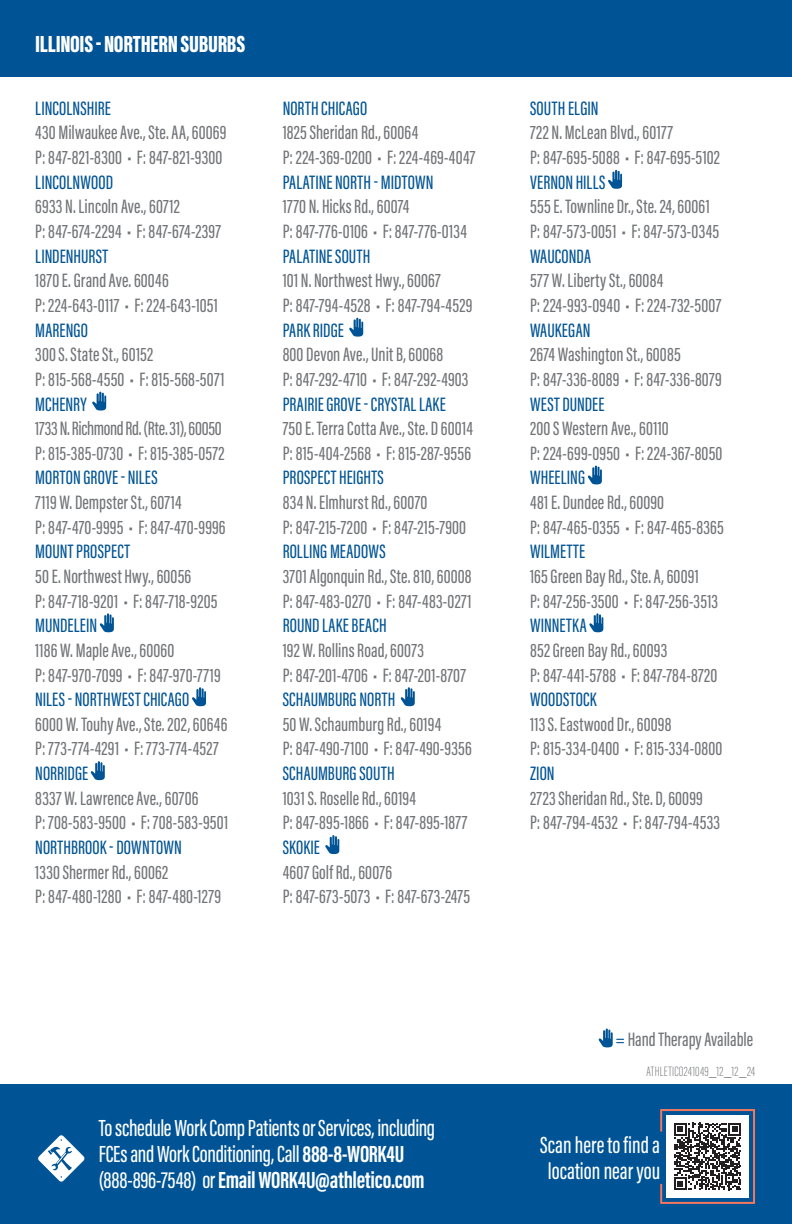
<style>
.page{position:relative;width:792px;height:1224px;background:#fff}
.page>*{position:absolute;margin:0;border:0;box-sizing:border-box;transform-origin:0 0}
.lead_paragraph{font:500 24px/26px "Acumin Pro Extra Cond";letter-spacing:-.005em;color:#fff}
.t1{font:900 24px "Acumin Pro Extra Cond";letter-spacing:-.015em;color:#fff}
.Location_Name{font:500 20px "Acumin Pro Extra Cond";letter-spacing:.01em;color:#727477}
.Location_Name-2{font:500 20px "Acumin Pro Extra Cond";letter-spacing:.01em;color:#005495}
.Location_Name-3{font:500 20px "Acumin Pro Extra Cond";letter-spacing:-.01em;color:#727477}
.t2{font:200 14px "Acumin Pro Extra Cond";letter-spacing:.015em;color:#727477}
.s1{font-weight:700}
.s2{color:#005495}
</style>
<div class="page">
<div style="left:0;top:1084px;width:792px;height:140px;background:#005495"></div>
<svg style="left:37px;top:1134px;width:48px;height:48px"></svg>
<svg style="left:660px;top:1109px;width:95px;height:95px"></svg>
<div style="left:0;top:0;width:792px;height:77px;background:#005495"></div>
<svg style="left:92px;top:392px;width:14px;height:19px"></svg>
<svg style="left:100px;top:613px;width:14px;height:19px"></svg>
<svg style="left:192px;top:687px;width:14px;height:19px"></svg>
<svg style="left:91px;top:761px;width:14px;height:19px"></svg>
<svg style="left:349px;top:318px;width:14px;height:19px"></svg>
<svg style="left:401px;top:687px;width:14px;height:19px"></svg>
<svg style="left:325px;top:835px;width:14px;height:19px"></svg>
<svg style="left:608px;top:170px;width:14px;height:19px"></svg>
<svg style="left:588px;top:466px;width:14px;height:18px"></svg>
<svg style="left:589px;top:613px;width:14px;height:19px"></svg>
<svg style="left:599px;top:1029px;width:14px;height:18px"></svg>
<p class="t1" style="left:35px;top:29px;width:212px">ILLINOIS - NORTHERN SUBURBS</p>
<p class="Location_Name-2" style="left:35px;top:96px;width:77px">LINCOLNSHIRE</p>
<p class="Location_Name" style="left:35px;top:121px;width:193px">430 Milwaukee Ave., Ste. AA, 60069</p>
<p class="Location_Name" style="left:35px;top:145px;width:189px">P: 847-821-8300 • F: 847-821-9300</p>
<p class="Location_Name-2" style="left:35px;top:170px;width:79px">LINCOLNWOOD</p>
<p class="Location_Name" style="left:35px;top:195px;width:146px">6933 N. Lincoln Ave., 60712</p>
<p class="Location_Name" style="left:35px;top:219px;width:187px">P: 847-674-2294 • F: 847-674-2397</p>
<p class="Location_Name-2" style="left:35px;top:244px;width:74px">LINDENHURST</p>
<p class="Location_Name" style="left:35px;top:269px;width:135px">1870 E. Grand Ave. 60046</p>
<p class="Location_Name" style="left:35px;top:293px;width:184px">P: 224-643-0117 • F: 224-643-1051</p>
<p class="Location_Name-2" style="left:35px;top:318px;width:54px">MARENGO</p>
<p class="Location_Name" style="left:35px;top:342px;width:119px">300 S. State St., 60152</p>
<p class="Location_Name" style="left:35px;top:367px;width:191px">P: 815-568-4550 • F: 815-568-5071</p>
<p class="Location_Name-2" style="left:35px;top:392px;width:53px">MCHENRY</p>
<p class="Location_Name-3" style="left:35px;top:416px;width:188px">1733 N. Richmond Rd. (Rte. 31), 60050</p>
<p class="Location_Name" style="left:35px;top:441px;width:191px">P: 815-385-0730 • F: 815-385-0572</p>
<p class="Location_Name-2" style="left:35px;top:466px;width:124px">MORTON GROVE - NILES</p>
<p class="Location_Name" style="left:35px;top:490px;width:148px">7119 W. Dempster St., 60714</p>
<p class="Location_Name" style="left:35px;top:515px;width:192px">P: 847-470-9995 • F: 847-470-9996</p>
<p class="Location_Name-2" style="left:35px;top:540px;width:96px">MOUNT PROSPECT</p>
<p class="Location_Name" style="left:35px;top:564px;width:158px">50 E. Northwest Hwy., 60056</p>
<p class="Location_Name" style="left:35px;top:589px;width:184px">P: 847-718-9201 • F: 847-718-9205</p>
<p class="Location_Name-2" style="left:35px;top:614px;width:63px">MUNDELEIN</p>
<p class="Location_Name" style="left:35px;top:638px;width:141px">1186 W. Maple Ave., 60060</p>
<p class="Location_Name" style="left:35px;top:663px;width:187px">P: 847-970-7099 • F: 847-970-7719</p>
<p class="Location_Name-2" style="left:35px;top:687px;width:156px">NILES - NORTHWEST CHICAGO</p>
<p class="Location_Name" style="left:35px;top:712px;width:194px">6000 W. Touhy Ave., Ste. 202, 60646</p>
<p class="Location_Name" style="left:35px;top:737px;width:185px">P: 773-774-4291 • F: 773-774-4527</p>
<p class="Location_Name-2" style="left:35px;top:761px;width:54px">NORRIDGE</p>
<p class="Location_Name" style="left:35px;top:786px;width:165px">8337 W. Lawrence Ave., 60706</p>
<p class="Location_Name" style="left:35px;top:811px;width:194px">P: 708-583-9500 • F: 708-583-9501</p>
<p class="Location_Name-2" style="left:35px;top:835px;width:148px">NORTHBROOK - DOWNTOWN</p>
<p class="Location_Name" style="left:35px;top:860px;width:134px">1330 Shermer Rd., 60062</p>
<p class="Location_Name" style="left:35px;top:885px;width:187px">P: 847-480-1280 • F: 847-480-1279</p>
<p class="Location_Name-2" style="left:283px;top:96px;width:86px">NORTH CHICAGO</p>
<p class="Location_Name" style="left:283px;top:121px;width:137px">1825 Sheridan Rd., 60064</p>
<p class="Location_Name" style="left:283px;top:145px;width:194px">P: 224-369-0200 • F: 224-469-4047</p>
<p class="Location_Name-2" style="left:283px;top:170px;width:152px">PALATINE NORTH - MIDTOWN</p>
<p class="Location_Name" style="left:283px;top:195px;width:128px">1770 N. Hicks Rd., 60074</p>
<p class="Location_Name" style="left:283px;top:219px;width:186px">P: 847-776-0106 • F: 847-776-0134</p>
<p class="Location_Name-2" style="left:283px;top:244px;width:89px">PALATINE SOUTH</p>
<p class="Location_Name" style="left:283px;top:269px;width:160px">101 N. Northwest Hwy., 60067</p>
<p class="Location_Name" style="left:283px;top:293px;width:191px">P: 847-794-4528 • F: 847-794-4529</p>
<p class="Location_Name-2" style="left:283px;top:318px;width:63px">PARK RIDGE</p>
<p class="Location_Name" style="left:283px;top:342px;width:162px">800 Devon Ave., Unit B, 60068</p>
<p class="Location_Name" style="left:283px;top:367px;width:187px">P: 847-292-4710 • F: 847-292-4903</p>
<p class="Location_Name-2" style="left:283px;top:392px;width:165px">PRAIRIE GROVE - CRYSTAL LAKE</p>
<p class="Location_Name" style="left:283px;top:416px;width:192px">750 E. Terra Cotta Ave., Ste. D 60014</p>
<p class="Location_Name" style="left:283px;top:441px;width:190px">P: 815-404-2568 • F: 815-287-9556</p>
<p class="Location_Name-2" style="left:283px;top:466px;width:103px">PROSPECT HEIGHTS</p>
<p class="Location_Name" style="left:283px;top:490px;width:146px">834 N. Elmhurst Rd., 60070</p>
<p class="Location_Name" style="left:283px;top:515px;width:185px">P: 847-215-7200 • F: 847-215-7900</p>
<p class="Location_Name-2" style="left:283px;top:540px;width:104px">ROLLING MEADOWS</p>
<p class="Location_Name" style="left:283px;top:564px;width:190px">3701 Algonquin Rd., Ste. 810, 60008</p>
<p class="Location_Name" style="left:283px;top:589px;width:190px">P: 847-483-0270 • F: 847-483-0271</p>
<p class="Location_Name-2" style="left:283px;top:614px;width:105px">ROUND LAKE BEACH</p>
<p class="Location_Name" style="left:283px;top:638px;width:143px">192 W. Rollins Road, 60073</p>
<p class="Location_Name" style="left:283px;top:663px;width:185px">P: 847-201-4706 • F: 847-201-8707</p>
<p class="Location_Name-2" style="left:283px;top:687px;width:114px">SCHAUMBURG NORTH</p>
<p class="Location_Name" style="left:283px;top:712px;width:160px">50 W. Schaumburg Rd., 60194</p>
<p class="Location_Name" style="left:283px;top:737px;width:191px">P: 847-490-7100 • F: 847-490-9356</p>
<p class="Location_Name-2" style="left:283px;top:761px;width:113px">SCHAUMBURG SOUTH</p>
<p class="Location_Name" style="left:283px;top:786px;width:135px">1031 S. Roselle Rd., 60194</p>
<p class="Location_Name" style="left:283px;top:811px;width:186px">P: 847-895-1866 • F: 847-895-1877</p>
<p class="Location_Name-2" style="left:283px;top:835px;width:39px">SKOKIE</p>
<p class="Location_Name" style="left:283px;top:860px;width:111px">4607 Golf Rd., 60076</p>
<p class="Location_Name" style="left:283px;top:885px;width:189px">P: 847-673-5073 • F: 847-673-2475</p>
<p class="lead_paragraph" style="left:99px;top:1114px;width:338px">To schedule Work Comp Patients or Services, including<br>FCEs and Work Conditioning, Call <span class="s1">888-8-WORK4U </span>(888-896-7548) or <span class="s1">Email WORK4U@athletico.com</span></p>
<p class="Location_Name-2" style="left:530px;top:96px;width:70px">SOUTH ELGIN</p>
<p class="Location_Name" style="left:530px;top:121px;width:144px">722 N. McLean Blvd., 60177</p>
<p class="Location_Name" style="left:530px;top:145px;width:191px">P: 847-695-5088 • F: 847-695-5102</p>
<p class="Location_Name-2" style="left:530px;top:170px;width:77px">VERNON HILLS</p>
<p class="Location_Name" style="left:530px;top:195px;width:181px">555 E. Townline Dr., Ste. 24, 60061</p>
<p class="Location_Name" style="left:530px;top:219px;width:191px">P: 847-573-0051 • F: 847-573-0345</p>
<p class="Location_Name-2" style="left:530px;top:244px;width:62px">WAUCONDA</p>
<p class="Location_Name" style="left:530px;top:269px;width:135px">577 W. Liberty St., 60084</p>
<p class="Location_Name" style="left:530px;top:293px;width:193px">P: 224-993-0940 • F: 224-732-5007</p>
<p class="Location_Name-2" style="left:530px;top:318px;width:62px">WAUKEGAN</p>
<p class="Location_Name" style="left:530px;top:342px;width:152px">2674 Washington St., 60085</p>
<p class="Location_Name" style="left:530px;top:367px;width:193px">P: 847-336-8089 • F: 847-336-8079</p>
<p class="Location_Name-2" style="left:530px;top:392px;width:76px">WEST DUNDEE</p>
<p class="Location_Name" style="left:530px;top:416px;width:140px">200 S Western Ave., 60110</p>
<p class="Location_Name" style="left:530px;top:441px;width:194px">P: 224-699-0950 • F: 224-367-8050</p>
<p class="Location_Name-2" style="left:530px;top:466px;width:57px">WHEELING</p>
<p class="Location_Name" style="left:530px;top:490px;width:136px">481 E. Dundee Rd., 60090</p>
<p class="Location_Name" style="left:530px;top:515px;width:195px">P: 847-465-0355 • F: 847-465-8365</p>
<p class="Location_Name-2" style="left:530px;top:540px;width:57px">WILMETTE</p>
<p class="Location_Name" style="left:530px;top:564px;width:170px">165 Green Bay Rd., Ste. A, 60091</p>
<p class="Location_Name" style="left:530px;top:589px;width:190px">P: 847-256-3500 • F: 847-256-3513</p>
<p class="Location_Name-2" style="left:530px;top:614px;width:58px">WINNETKA</p>
<p class="Location_Name" style="left:530px;top:638px;width:139px">852 Green Bay Rd., 60093</p>
<p class="Location_Name" style="left:530px;top:663px;width:189px">P: 847-441-5788 • F: 847-784-8720</p>
<p class="Location_Name-2" style="left:530px;top:687px;width:68px">WOODSTOCK</p>
<p class="Location_Name" style="left:530px;top:712px;width:143px">113 S. Eastwood Dr., 60098</p>
<p class="Location_Name" style="left:530px;top:737px;width:194px">P: 815-334-0400 • F: 815-334-0800</p>
<p class="Location_Name-2" style="left:530px;top:761px;width:26px">ZION</p>
<p class="Location_Name" style="left:530px;top:786px;width:174px">2723 Sheridan Rd., Ste. D, 60099</p>
<p class="Location_Name" style="left:530px;top:811px;width:192px">P: 847-794-4532 • F: 847-794-4533</p>
<p class="Location_Name" style="left:616px;top:1027px;width:139px"><span class="s2">=</span> Hand Therapy Available</p>
<p class="t2" style="left:647px;top:1063px;width:110px">ATHLETICO241049_12_12_24</p>
<p class="lead_paragraph" style="left:540px;top:1132px;width:122px">Scan here to find a</p>
<p class="lead_paragraph" style="left:548px;top:1158px;width:114px">location near you</p>
</div>
